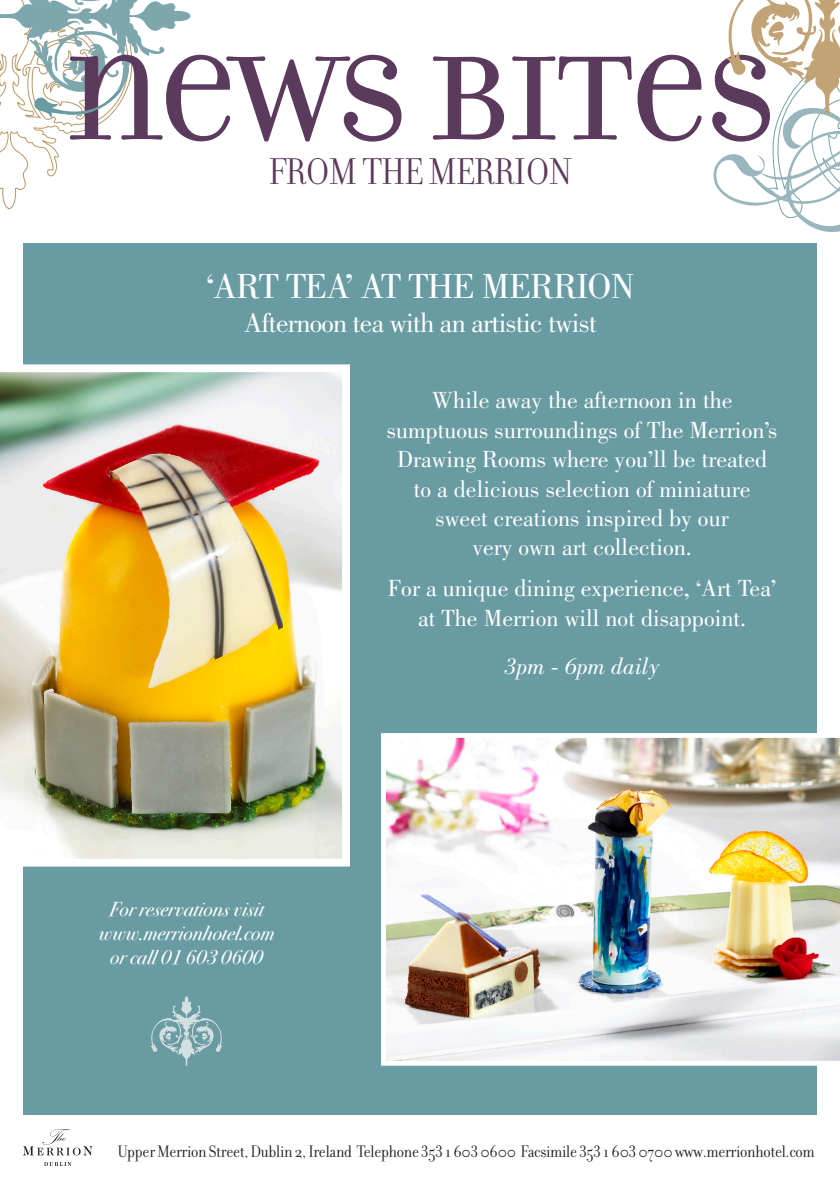
<style>
.page{position:relative;width:840px;height:1191px;background:#fff}
.page>*{position:absolute;margin:0;border:0;box-sizing:border-box;transform-origin:0 0}
.t1{font:128.4px "Filosofia Unicase";letter-spacing:-.025em;color:#5c3a5d}
.t2{font:40.2px "Filosofia Grand";color:#5c3a5d}
.t3{font:36px "Bodoni";letter-spacing:-.025em;color:#fff}
.t4{font:28px "Bodoni";letter-spacing:-.025em;color:#fff}
.t5{font:24px/29.4px "Bodoni";color:#fff;text-align:center}
.t6{font:italic 24px "Bodoni";color:#fff}
.t7{font:20px/24px "Bodoni Svty Two ITCTT Book Ita";color:#fff;text-align:center}
.Call-Out{font:18px "Filosofia Grand";letter-spacing:-.015em;color:#231f20}
</style>
<div class="page">
<div style="left:23px;top:244px;width:793px;height:870px;background:#699ba3"></div>
<svg style="left:0;top:0;width:191px;height:209px"></svg>
<img style="left:381px;top:733px;width:458px;height:332px">
<svg style="left:150px;top:996px;width:73px;height:69px"></svg>
<svg style="left:44px;top:1162px;width:27px;height:4px"></svg>
<svg style="left:23px;top:1129px;width:70px;height:26px"></svg>
<svg style="left:712px;top:0;width:127px;height:284px"></svg>
<img style="left:0;top:364px;width:350px;height:502px">
<p class="t1" style="left:65px;top:22px;width:712px">NEWS BITES</p>
<p class="t2" style="left:269px;top:150px;width:304px">FROM THE MERRION</p>
<p class="t3" style="left:206px;top:266px;width:430px">‘ART TEA’ AT THE MERRION</p>
<p class="t4" style="left:244px;top:307px;width:354px">Afternoon tea with an artistic twist</p>
<p class="t7" style="left:99px;top:896px;width:177px">For reservations visit www.merrionhotel.com or call 01 603 0600</p>
<p class="t5" style="left:386px;top:386px;width:392px">While away the afternoon in the sumptuous surroundings of The Merrion’s Drawing Rooms where you’ll be treated to a delicious selection of miniature sweet creations inspired by our<br>very own art collection.</p>
<p class="t5" style="left:387px;top:573px;width:390px">For a unique dining experience, ‘Art Tea’ at The Merrion will not disappoint.</p>
<p class="t6" style="left:504px;top:653px;width:156px">3pm - 6pm daily</p>
<p class="Call-Out" style="left:118px;top:1142px;width:698px">Upper Merrion Street, Dublin 2, Ireland Telephone 353 1 603 0600 Facsimile 353 1 603 0700 www.merrionhotel.com</p>
</div>
